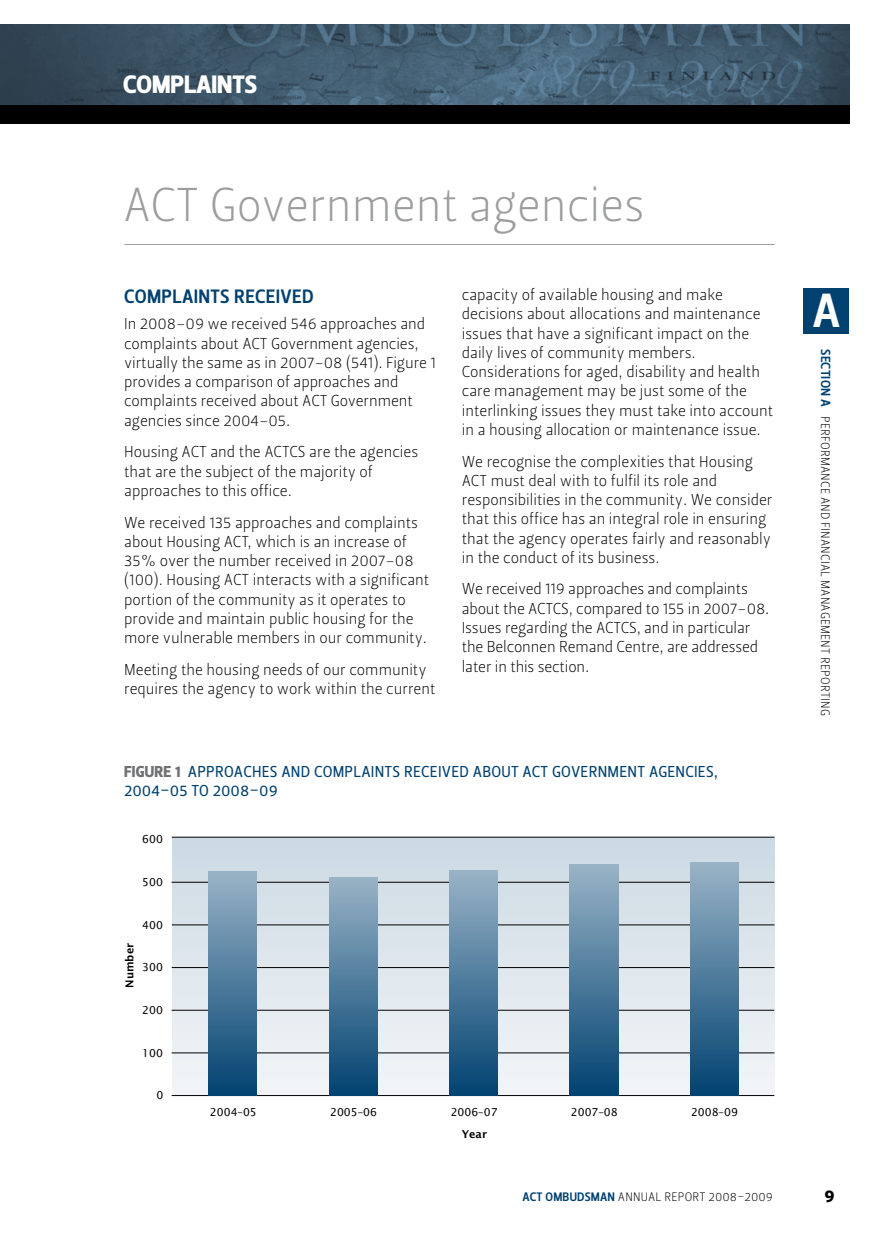
<style>
.page{position:relative;width:874px;height:1241px;background:#fff}
.page>*{position:absolute;margin:0;border:0;box-sizing:border-box;transform-origin:0 0}
.t1{font:47.25px "Leitura Sans Grot 1";color:#9c9d9f}
.t2{font:47.25px "Leitura Sans Grot 3";color:#fff}
.t3{font:25.03px "Leitura Sans Grot 4";color:#fff}
.t4{font:19.25px "Leitura Sans Grot 3";color:#004170}
.t5{font:17.5px "Leitura Sans Grot 4";color:#000}
.t6{font:15.75px/19.2px "Leitura Sans Grot 1";color:#000}
.t7{font:15.75px/19.2px "Leitura Sans Grot 2";letter-spacing:.015em;color:#004170}
.t8{font:12.25px "Leitura Sans Grot 1";letter-spacing:.015em;color:#000}
.t9{font:10.85px "Lucida Sans";color:#000}
.t10{font:600 10.85px "Lucida Sans";color:#000}
.s1{font-family:"Leitura Sans Grot 4";color:#707173}
.s2{font-family:"Leitura Sans Grot 3";font-size:13.12px;color:#004170}
.s3{font-family:"Leitura Sans Grot 3";color:#004170}
</style>
<div class="page">
<div style="left:803px;top:288px;width:45px;height:45px;background:#004170"></div>
<div style="left:172px;top:836px;width:601px;height:259px;background:linear-gradient(to bottom,#c8d5de,#ecf0f4)"></div>
<hr style="left:172px;top:1052px;width:601px;height:1px;background:#000">
<hr style="left:172px;top:1009px;width:601px;height:1px;background:#000">
<hr style="left:172px;top:967px;width:601px;height:1px;background:#000">
<hr style="left:172px;top:924px;width:601px;height:1px;background:#000">
<hr style="left:172px;top:881px;width:601px;height:1px;background:#000">
<hr style="left:172px;top:1095px;width:601px;height:1px;background:#000">
<hr style="left:172px;top:836px;width:601px;height:1px;background:#000">
<div style="left:209px;top:870px;width:48px;height:225px;background:linear-gradient(to bottom,#9ab4c6,#024371)"></div>
<div style="left:329px;top:876px;width:48px;height:219px;background:linear-gradient(to bottom,#9ab4c6,#024371)"></div>
<div style="left:449px;top:870px;width:48px;height:225px;background:linear-gradient(to bottom,#99b3c6,#024371)"></div>
<div style="left:569px;top:864px;width:48px;height:231px;background:linear-gradient(to bottom,#9ab4c6,#024271)"></div>
<div style="left:690px;top:862px;width:47px;height:233px;background:linear-gradient(to bottom,#9ab4c6,#024271)"></div>
<img style="left:0;top:25px;width:849px;height:81px">
<div style="left:0;top:106px;width:849px;height:18px;background:#000"></div>
<hr style="left:124px;top:244px;width:650px;height:1px;background:#9c9d9f">
<h2 class="t3" style="left:123px;top:69px;width:135px">COMPLAINTS</h2>
<h1 class="t1" style="left:123px;top:177px;width:522px">ACT Government agencies</h1>
<p class="t4" style="left:124px;top:285px;width:34px">COMPLAINTS</p>
<p class="t4" style="left:234px;top:285px;width:11px">RECEIVED</p>
<p class="t6" style="left:124px;top:314px;width:313px">In 2008–09 we received 546 approaches and complaints about ACT Government agencies, virtually the same as in 2007–08 (541). Figure 1 provides a comparison of approaches and complaints received about ACT Government agencies since 2004–05.</p>
<p class="t6" style="left:124px;top:442px;width:295px">Housing ACT and the ACTCS are the agencies that are the subject of the majority of approaches to this office.</p>
<p class="t6" style="left:124px;top:512px;width:306px">We received 135 approaches and complaints about Housing ACT, which is an increase of 35% over the number received in 2007–08 (100). Housing ACT interacts with a significant portion of the community as it operates to provide and maintain public housing for the more vulnerable members in our community.</p>
<p class="t6" style="left:124px;top:660px;width:313px">Meeting the housing needs of our community requires the agency to work within the current</p>
<p class="t6" style="left:461px;top:285px;width:313px">capacity of available housing and make decisions about allocations and maintenance issues that have a significant impact on the daily lives of community members.<br>Considerations for aged, disability and health care management may be just some of the interlinking issues they must take into account in a housing allocation or maintenance issue.</p>
<p class="t6" style="left:461px;top:451px;width:312px">We recognise the complexities that Housing ACT must deal with to fulfil its role and responsibilities in the community. We consider that this office has an integral role in ensuring that the agency operates fairly and reasonably in the conduct of its business.</p>
<p class="t6" style="left:461px;top:579px;width:309px">We received 119 approaches and complaints about the ACTCS, compared to 155 in 2007–08.<br>Issues regarding the ACTCS, and in particular the Belconnen Remand Centre, are addressed later in this section.</p>
<p class="t7" style="left:124px;top:762px;width:595px"><span class="s1">FIGURE 1</span> APPROACHES AND COMPLAINTS RECEIVED ABOUT ACT GOVERNMENT AGENCIES,<br>2004–05 TO 2008–09</p>
<p class="t9" style="left:142px;top:833px;width:22px">600</p>
<p class="t9" style="left:142px;top:875px;width:22px">500</p>
<p class="t10" style="left:123px;top:987px;width:46px;rotate:-90deg">Number</p>
<p class="t9" style="left:142px;top:918px;width:22px">400</p>
<p class="t9" style="left:142px;top:961px;width:22px">300</p>
<p class="t9" style="left:142px;top:1003px;width:22px">200</p>
<p class="t9" style="left:142px;top:1046px;width:22px">100</p>
<p class="t9" style="left:156px;top:1088px;width:8px">0</p>
<p class="t9" style="left:210px;top:1105px;width:48px">2004–05</p>
<p class="t9" style="left:330px;top:1105px;width:48px">2005–06</p>
<p class="t9" style="left:450px;top:1105px;width:48px">2006–07</p>
<p class="t9" style="left:570px;top:1105px;width:48px">2007–08</p>
<p class="t9" style="left:690px;top:1105px;width:48px">2008–09</p>
<p class="t10" style="left:461px;top:1127px;width:27px">Year</p>
<h1 class="t2" style="left:812px;top:282px;width:29px">A</h1>
<p class="t8" style="left:832px;top:349px;width:368px;rotate:90deg"><span class="s2">SECTION A</span> PERFORMANCE AN D FINANCIAL MANAGEMENT REPORTING</p>
<p class="t8" style="left:522px;top:1189px;width:252px"><span class="s3">ACT OMBUDSMAN</span> Annual report 2008–2009</p>
<p class="t5" style="left:824px;top:1185px;width:12px">9</p>
</div>
